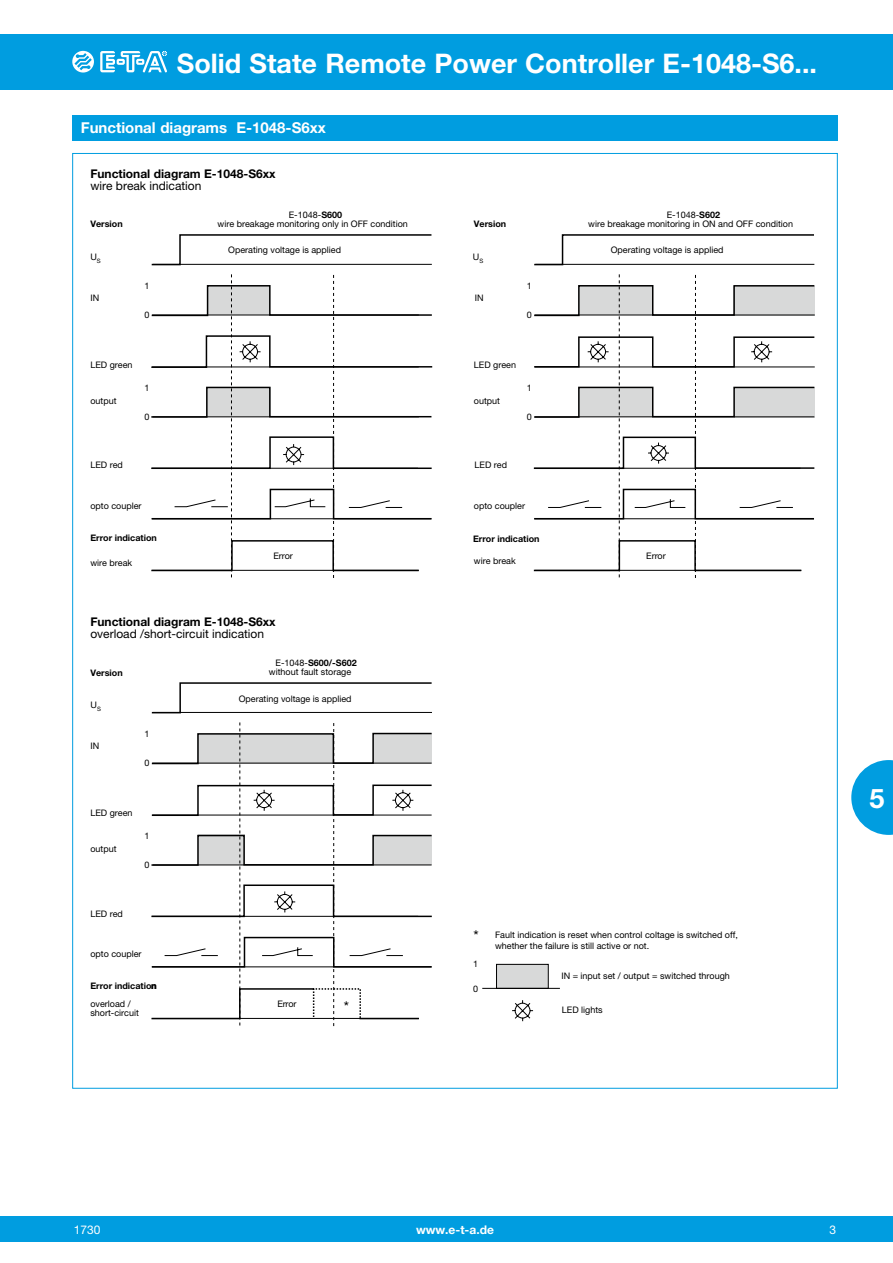
<style>
.page{position:relative;width:893px;height:1263px;background:#fff}
.page>*{position:absolute;margin:0;border:0;box-sizing:border-box;transform-origin:0 0}
.t1{font:700 27px "Helvetica Neue LT";color:#fff}
.t2{font:700 15px "Helvetica Neue LT";color:#fff}
.t3{font:15px "Helvetica Neue LT";color:#000}
.t4{font:700 12px "Helvetica Neue LT";color:#000}
.t5{font:12px "Helvetica Neue LT";color:#000}
.t6{font:700 12px "Helvetica Neue LT";color:#fff}
.t7{font:12px "Helvetica Neue LT";color:#fff}
.t8{font:9px/9px "Helvetica Neue LT";color:#000}
.t9{font:700 9px "Helvetica Neue LT";color:#000}
.s1{font-weight:700}
.s2{font-size:15px}
</style>
<div class="page">
<div style="left:0;top:1216px;width:893px;height:26px;background:#009de0"></div>
<div style="left:0;top:34px;width:893px;height:55px;background:#009de0"></div>
<svg style="left:72px;top:51px;width:22px;height:22px"></svg>
<svg style="left:100px;top:51px;width:67px;height:21px"></svg>
<div style="left:72px;top:115px;width:766px;height:25px;background:#009de0"></div>
<svg style="left:151px;top:234px;width:281px;height:32px"></svg>
<svg style="left:151px;top:274px;width:282px;height:304px"></svg>
<svg style="left:534px;top:234px;width:281px;height:32px"></svg>
<svg style="left:533px;top:274px;width:282px;height:298px"></svg>
<div style="left:496px;top:964px;width:52px;height:24px;background:#d8d9d9"></div>
<div style="left:496px;top:964px;width:53px;height:25px;border:1px solid #000"></div>
<hr style="left:482px;top:988px;width:78px;height:1px;background:#000">
<svg style="left:512px;top:1000px;width:22px;height:22px"></svg>
<svg style="left:151px;top:682px;width:197px;height:32px"></svg>
<svg style="left:151px;top:722px;width:281px;height:305px"></svg>
<svg style="left:348px;top:500px;width:445px;height:456px"></svg>
<svg style="left:851px;top:760px;width:42px;height:75px"></svg>
<h1 class="t1" style="left:177px;top:46px;width:642px">Solid State Remote Power Controller E-1048-S6...</h1>
<h2 class="t2" style="left:81px;top:118px;width:247px">Functional diagrams E-1048-S6xx</h2>
<h3 class="t4" style="left:90px;top:166px;width:187px">Functional diagram E-1048-S6xx</h3>
<h3 class="t5" style="left:90px;top:178px;width:113px">wire break indication</h3>
<p class="t9" style="left:90px;top:219px;width:34px">Version</p>
<p class="t8" style="left:90px;top:252px;width:12px">U<sub>S</sub></p>
<p class="t8" style="left:90px;top:293px;width:10px">IN</p>
<p class="t8" style="left:144px;top:281px;width:7px">1</p>
<p class="t8" style="left:144px;top:310px;width:7px">0</p>
<p class="t8" style="left:90px;top:360px;width:44px">LED green</p>
<p class="t8" style="left:90px;top:396px;width:28px">output</p>
<p class="t8" style="left:144px;top:383px;width:7px">1</p>
<p class="t8" style="left:144px;top:412px;width:7px">0</p>
<p class="t8" style="left:90px;top:460px;width:34px">LED red</p>
<p class="t8" style="left:90px;top:501px;width:53px">opto coupler</p>
<p class="t9" style="left:90px;top:532px;width:68px">Error indication</p>
<p class="t8" style="left:90px;top:558px;width:43px">wire break</p>
<p class="t8" style="left:218px;top:210px;width:192px;text-indent:71px">E-1048-<span class="s1">S600<br></span>wire breakage monitoring only in OFF condition</p>
<p class="t8" style="left:228px;top:245px;width:114px">Operating voltage is applied</p>
<p class="t8" style="left:273px;top:551px;width:21px">Error</p>
<h3 class="t4" style="left:90px;top:614px;width:187px">Functional diagram E-1048-S6xx</h3>
<h3 class="t5" style="left:90px;top:627px;width:175px">overload /short-circuit indication</h3>
<p class="t9" style="left:90px;top:667px;width:34px">Version</p>
<p class="t8" style="left:91px;top:700px;width:12px">U<sub>S</sub></p>
<p class="t8" style="left:90px;top:741px;width:10px">IN</p>
<p class="t8" style="left:145px;top:729px;width:7px">1</p>
<p class="t8" style="left:145px;top:758px;width:7px">0</p>
<p class="t8" style="left:90px;top:808px;width:44px">LED green</p>
<p class="t8" style="left:90px;top:844px;width:28px">output</p>
<p class="t8" style="left:145px;top:831px;width:7px">1</p>
<p class="t8" style="left:145px;top:860px;width:7px">0</p>
<p class="t8" style="left:90px;top:909px;width:34px">LED red</p>
<p class="t8" style="left:90px;top:949px;width:53px">opto coupler</p>
<p class="t9" style="left:90px;top:980px;width:68px">Error indication</p>
<p class="t8" style="left:90px;top:999px;width:50px">overload / short-circuit</p>
<p class="t8" style="left:269px;top:658px;width:89px;text-indent:7px">E-1048-<span class="s1">S600/-S602 </span>without fault storage</p>
<p class="t8" style="left:239px;top:694px;width:114px">Operating voltage is applied</p>
<p class="t8" style="left:277px;top:999px;width:21px">Error</p>
<h2 class="t3" style="left:344px;top:997px;width:7px">*</h2>
<p class="t9" style="left:474px;top:219px;width:34px">Version</p>
<p class="t8" style="left:473px;top:252px;width:12px">U<sub>S</sub></p>
<p class="t8" style="left:475px;top:293px;width:10px">IN</p>
<p class="t8" style="left:527px;top:281px;width:7px">1</p>
<p class="t8" style="left:527px;top:310px;width:7px">0</p>
<p class="t8" style="left:474px;top:360px;width:44px">LED green</p>
<p class="t8" style="left:474px;top:396px;width:28px">output</p>
<p class="t8" style="left:527px;top:383px;width:7px">1</p>
<p class="t8" style="left:527px;top:412px;width:7px">0</p>
<p class="t8" style="left:475px;top:460px;width:34px">LED red</p>
<p class="t8" style="left:474px;top:501px;width:53px">opto coupler</p>
<p class="t9" style="left:473px;top:533px;width:68px">Error indication</p>
<p class="t8" style="left:474px;top:556px;width:43px">wire break</p>
<p class="t8" style="left:588px;top:210px;width:206px;text-indent:78px">E-1048-<span class="s1">S602<br></span>wire breakage monitoring in ON and OFF condition</p>
<p class="t8" style="left:611px;top:245px;width:114px">Operating voltage is applied</p>
<p class="t8" style="left:646px;top:551px;width:21px">Error</p>
<p class="t8" style="left:495px;top:930px;width:244px;line-height:10.8px;text-indent:-22px"><span class="s2">*</span> Fault indication is reset when control coltage is switched off, whether the failure is still active or not.</p>
<p class="t8" style="left:561px;top:971px;width:170px">IN = input set / output = switched through</p>
<p class="t8" style="left:562px;top:1005px;width:42px">LED lights</p>
<p class="t8" style="left:473px;top:959px;width:7px">1</p>
<p class="t8" style="left:473px;top:984px;width:7px">0</p>
<h1 class="t1" style="left:869px;top:782px;width:17px">5</h1>
<h3 class="t6" style="left:416px;top:1222px;width:79px">www.e-t-a.de</h3>
<h3 class="t7" style="left:74px;top:1222px;width:28px">1730</h3>
<h3 class="t7" style="left:829px;top:1222px;width:8px">3</h3>
</div>
